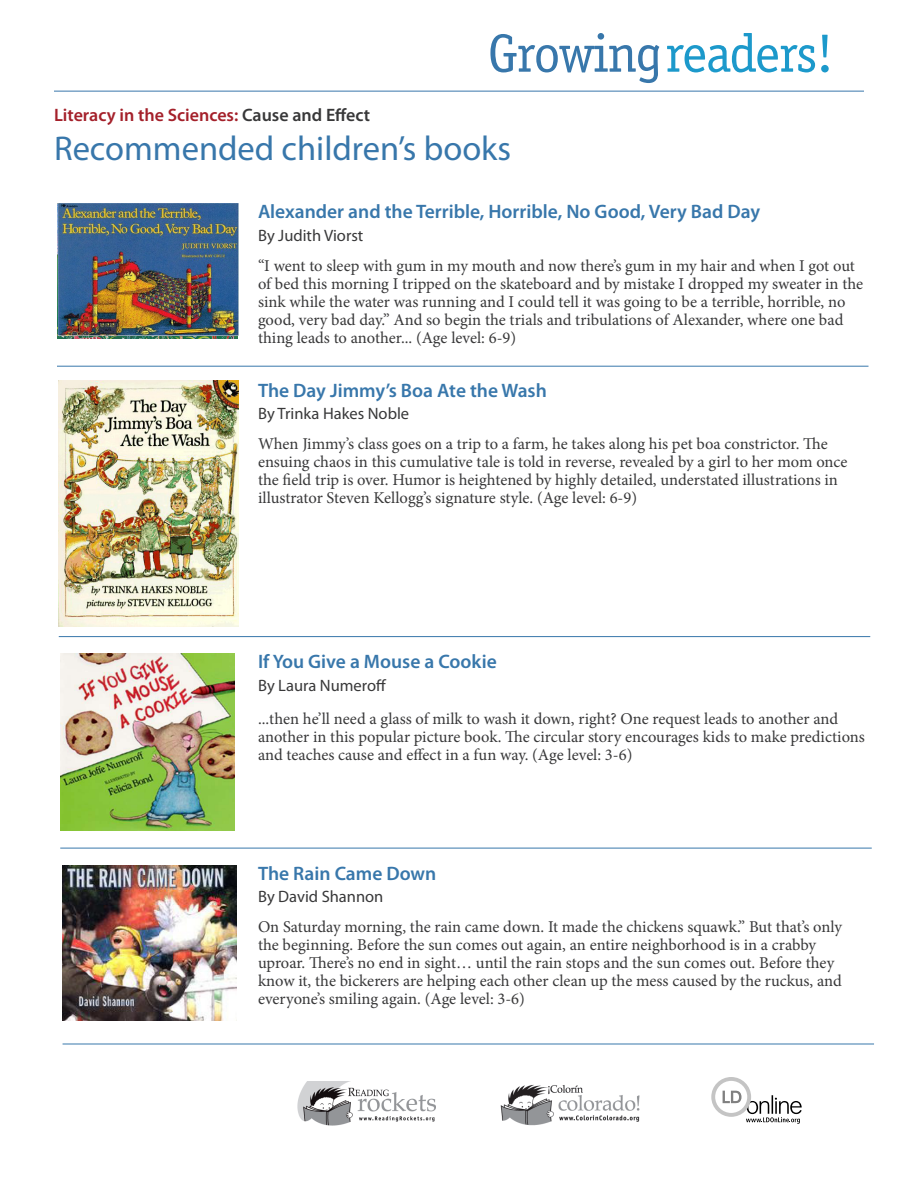
<style>
.page{position:relative;width:918px;height:1188px;background:#fff}
.page>*{position:absolute;margin:0;border:0;box-sizing:border-box;transform-origin:0 0}
.t1{font:54px "Officina Serif Std";letter-spacing:-.04em;color:#1c99cb}
.t2{font:34.5px "Myriad Pro";color:#3877ab}
.t3{font:600 19.5px "Myriad Pro";color:#3877ab}
.t4{font:600 18px "Myriad Pro";color:#a4202a}
.book_description{font:16.5px/18px "Minion Pro";color:#383839}
.t5{font:16.5px "Myriad Pro";color:#383839}
.s1{color:#3877ab}
.s2{color:#383839}
</style>
<div class="page">
<svg style="left:711px;top:1077px;width:91px;height:47px"></svg>
<img style="left:297px;top:1082px;width:138px;height:44px">
<img style="left:500px;top:1084px;width:140px;height:42px">
<hr style="left:54px;top:91px;width:810px;height:1px;background:#3877ab">
<hr style="left:57px;top:366px;width:811px;height:1px;background:#3877ab">
<hr style="left:59px;top:636px;width:811px;height:1px;background:#3877ab">
<hr style="left:60px;top:848px;width:812px;height:1px;background:#3877ab">
<img style="left:58px;top:203px;width:179px;height:136px">
<hr style="left:63px;top:1044px;width:811px;height:1px;background:#3877ab">
<img style="left:59px;top:203px;width:179px;height:132px">
<img style="left:59px;top:381px;width:180px;height:245px">
<img style="left:60px;top:653px;width:175px;height:177px">
<img style="left:62px;top:866px;width:174px;height:154px">
<p class="t1" style="left:488px;top:22px;width:348px"><span class="s1">Growing</span>readers!</p>
<p class="t4" style="left:54px;top:103px;width:318px">Literacy in the Sciences: <span class="s2">Cause and Effect</span></p>
<p class="t2" style="left:54px;top:127px;width:459px">Recommended children’s books</p>
<p class="t3" style="left:258px;top:199px;width:504px">Alexander and the Terrible, Horrible, No Good, Very Bad Day</p>
<p class="t5" style="left:258px;top:225px;width:107px">By Judith Viorst</p>
<p class="book_description" style="left:258px;top:257px;width:607px">“I went to sleep with gum in my mouth and now there’s gum in my hair and when I got out of bed this morning I tripped on the skateboard and by mistake I dropped my sweater in the sink while the water was running and I could tell it was going to be a terrible, horrible, no good, very bad day.” And so begin the trials and tribulations of Alexander, where one bad thing leads to another... (Age level: 6-9)</p>
<p class="t3" style="left:258px;top:378px;width:290px">The Day Jimmy’s Boa Ate the Wash</p>
<p class="t5" style="left:258px;top:404px;width:153px">By Trinka Hakes Noble</p>
<p class="book_description" style="left:258px;top:435px;width:591px">When Jimmy’s class goes on a trip to a farm, he takes along his pet boa constrictor. The ensuing chaos in this cumulative tale is told in reverse, revealed by a girl to her mom once the field trip is over. Humor is heightened by highly detailed, understated illustrations in illustrator Steven Kellogg’s signature style. (Age level: 6-9)</p>
<p class="t3" style="left:258px;top:649px;width:240px">If You Give a Mouse a Cookie</p>
<p class="t5" style="left:258px;top:675px;width:130px">By Laura Numeroff</p>
<p class="book_description" style="left:258px;top:710px;width:608px">...then he’ll need a glass of milk to wash it down, right? One request leads to another and another in this popular picture book. The circular story encourages kids to make predictions and teaches cause and effect in a fun way. (Age level: 3-6)</p>
<p class="t3" style="left:258px;top:861px;width:180px">The Rain Came Down</p>
<p class="t5" style="left:258px;top:887px;width:127px">By David Shannon</p>
<p class="book_description" style="left:258px;top:918px;width:586px">On Saturday morning, the rain came down. It made the chickens squawk.” But that’s only the beginning. Before the sun comes out again, an entire neighborhood is in a crabby</p>
<p class="book_description" style="left:258px;top:954px;width:585px">uproar. There’s no end in sight… until the rain stops and the sun comes out. Before they know it, the bickerers are helping each other clean up the mess caused by the ruckus, and everyone’s smiling again. (Age level: 3-6)</p>
</div>
